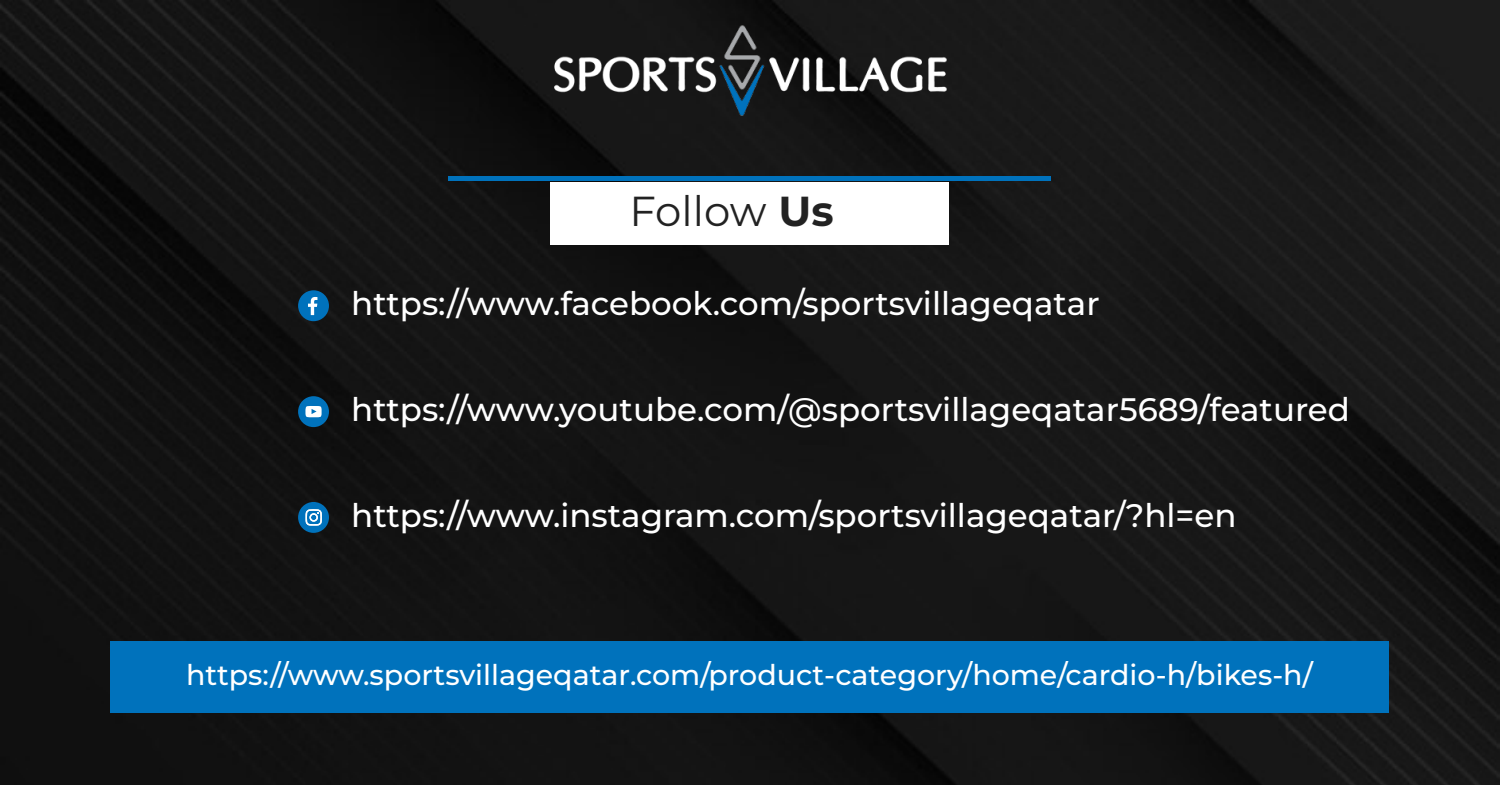
<style>
.page{position:relative;width:1500px;height:785px;background:#fff}
.page>*{position:absolute;margin:0;border:0;box-sizing:border-box;transform-origin:0 0}
.t1{font:41.88px "Montserrat";color:#222}
.t2{font:500 32.5px "Montserrat";color:#fff}
.t3{font:500 28.5px "Montserrat";color:#fff}
.s1{font-weight:700}
</style>
<div class="page">
<img style="left:1px;top:0;width:1498px;height:785px">
<div style="left:111px;top:641px;width:1278px;height:71px;background:#0072bc"></div>
<img style="left:552px;top:13px;width:396px;height:113px">
<div style="left:449px;top:176px;width:602px;height:5px;background:#0072bc"></div>
<div style="left:298px;top:290px;width:31px;height:31px;background:#0072bc;border-radius:50%"></div>
<svg style="left:308px;top:297px;width:9px;height:18px"></svg>
<div style="left:298px;top:502px;width:31px;height:31px;background:#0072bc;border-radius:50%"></div>
<svg style="left:305px;top:509px;width:17px;height:17px"></svg>
<div style="left:298px;top:396px;width:31px;height:31px;background:#0072bc;border-radius:50%"></div>
<svg style="left:305px;top:406px;width:17px;height:11px"></svg>
<div style="left:551px;top:182px;width:398px;height:63px;background:#fff"></div>
<p class="t1" style="left:630px;top:182px;width:206px">Follow <span class="s1">Us</span></p>
<p class="t2" style="left:351px;top:281px;width:750px">https://www.facebook.com/sportsvillageqatar</p>
<p class="t2" style="left:351px;top:387px;width:1000px">https://www.youtube.com/@sportsvillageqatar5689/featured</p>
<p class="t2" style="left:351px;top:493px;width:887px">https://www.instagram.com/sportsvillageqatar/?hl=en</p>
<p class="t3" style="left:186px;top:655px;width:1128px">https://www.sportsvillageqatar.com/product-category/home/cardio-h/bikes-h/</p>
</div>
